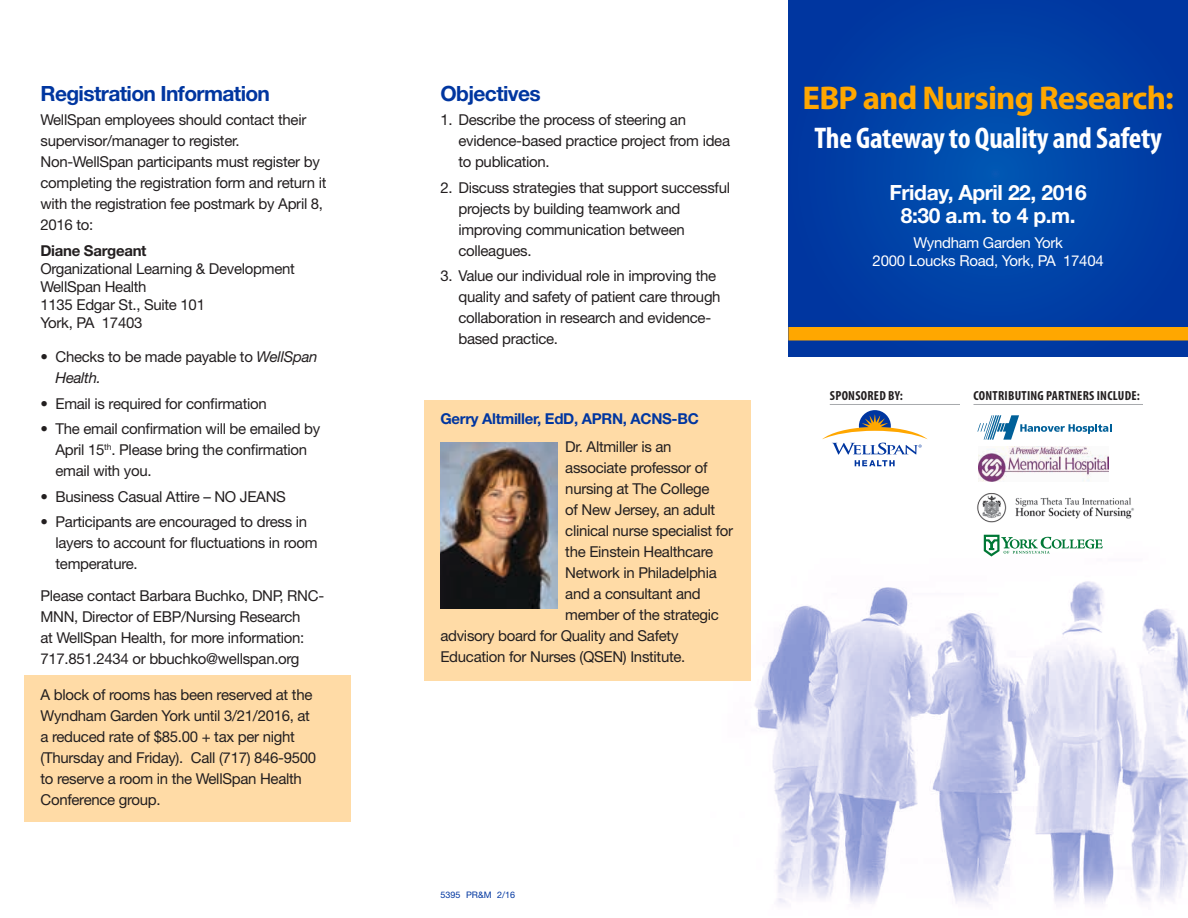
<style>
.page{position:relative;width:1188px;height:918px;background:#fff}
.page>*{position:absolute;margin:0;border:0;box-sizing:border-box;transform-origin:0 0}
.t1{font:700 33px "Myriad Pro";letter-spacing:-.025em;color:#ffa700}
.t2{font:700 condensed 30px "Myriad Pro";letter-spacing:-.01em;color:#fff}
.t3{font:700 21px/22.5px "Helvetica Neue";letter-spacing:-.02em;color:#fff;text-align:center}
.t4{font:700 21px "Helvetica Neue";letter-spacing:-.03em;color:#0036a0}
.t5{font:15px/21px "Helvetica Neue";letter-spacing:-.02em;color:#231f20}
.t6{font:15px/18px "Helvetica Neue";letter-spacing:-.02em;color:#fff;text-align:center}
.t7{font:700 15px "Helvetica Neue";letter-spacing:-.02em;color:#0036a0}
.t8{font:700 15px "Helvetica Neue";letter-spacing:-.02em;color:#231f20}
.t9{font:700 condensed 13.2px "Myriad Pro";letter-spacing:.02em;color:#231f20}
.t10{font:9px "Helvetica Neue";color:#0036a0}
.s1{font-style:italic}
</style>
<div class="page">
<img style="left:754px;top:534px;width:434px;height:371px">
<div style="left:424px;top:400px;width:327px;height:281px;background:#ffdba6"></div>
<img style="left:441px;top:442px;width:117px;height:166px">
<div style="left:24px;top:675px;width:327px;height:147px;background:#ffdba6"></div>
<svg style="left:788px;top:0;width:400px;height:357px;background:#003fa5"></svg>
<div style="left:788px;top:327px;width:400px;height:13px;background:#ffa700"></div>
<hr style="left:830px;top:404px;width:130px;height:1px;background:#a7a9ac">
<svg style="left:822px;top:410px;width:106px;height:56px"></svg>
<hr style="left:974px;top:404px;width:169px;height:1px;background:#a7a9ac">
<svg style="left:977px;top:415px;width:135px;height:25px"></svg>
<svg style="left:984px;top:535px;width:119px;height:21px"></svg>
<img style="left:977px;top:493px;width:157px;height:30px">
<img style="left:979px;top:446px;width:129px;height:35px">
<h3 class="t4" style="left:40px;top:81px;width:231px">Registration Information</h3>
<p class="t5" style="left:40px;top:109px;width:288px">WellSpan employees should contact their supervisor/manager to register.<br>Non-WellSpan participants must register by completing the registration form and return it with the registration fee postmark by April 8, 2016 to:</p>
<p class="t8" style="left:40px;top:241px;width:108px">Diane Sargeant</p>
<p class="t5" style="left:40px;top:259px;width:256px;line-height:18px">Organizational Learning &amp; Development<br>WellSpan Health<br>1135 Edgar St., Suite 101<br>York, PA 17403</p>
<p class="t5" style="left:56px;top:346px;width:264px;text-indent:-15px">• Checks to be made payable to <span class="s1">WellSpan<br>Health.</span></p>
<p class="t5" style="left:40px;top:392px;width:228px">• Email is required for confirmation</p>
<p class="t5" style="left:56px;top:418px;width:266px;text-indent:-15px">• The email confirmation will be emailed by<br>April 15<sup>th</sup>. Please bring the confirmation email with you.</p>
<p class="t5" style="left:41px;top:485px;width:247px">• Business Casual Attire – NO JEANS</p>
<p class="t5" style="left:56px;top:511px;width:264px;text-indent:-15px">• Participants are encouraged to dress in layers to account for fluctuations in room temperature.</p>
<p class="t5" style="left:41px;top:584px;width:285px">Please contact Barbara Buchko, DNP, RNC-MNN, Director of EBP/Nursing Research<br>at WellSpan Health, for more information:<br>717.851.2434 or bbuchko@wellspan.org</p>
<p class="t5" style="left:41px;top:683px;width:277px">A block of rooms has been reserved at the Wyndham Garden York until 3/21/2016, at a reduced rate of $85.00 + tax per night (Thursday and Friday). Call (717) 846-9500 to reserve a room in the WellSpan Health Conference group.</p>
<h3 class="t4" style="left:440px;top:81px;width:102px">Objectives</h3>
<p class="t5" style="left:458px;top:109px;width:273px;text-indent:-18px">1. Describe the process of steering an evidence-based practice project from idea to publication.</p>
<p class="t5" style="left:458px;top:176px;width:273px;text-indent:-18px">2. Discuss strategies that support successful projects by building teamwork and improving communication between colleagues.</p>
<p class="t5" style="left:458px;top:265px;width:264px;text-indent:-18px">3. Value our individual role in improving the quality and safety of patient care through collaboration in research and evidence&shy;based practice.</p>
<p class="t7" style="left:440px;top:409px;width:260px">Gerry Altmiller, EdD, APRN, ACNS-BC</p>
<p class="t5" style="left:565px;top:436px;width:108px">Dr. Altmiller is an</p>
<p class="t5" style="left:565px;top:457px;width:144px">associate professor of</p>
<p class="t5" style="left:565px;top:478px;width:146px">nursing at The College</p>
<p class="t5" style="left:565px;top:499px;width:152px">of New Jersey, an adult</p>
<p class="t5" style="left:565px;top:520px;width:169px">clinical nurse specialist for</p>
<p class="t5" style="left:565px;top:541px;width:149px">the Einstein Healthcare</p>
<p class="t5" style="left:565px;top:562px;width:153px">Network in Philadelphia</p>
<p class="t5" style="left:565px;top:583px;width:137px">and a consultant and</p>
<p class="t5" style="left:565px;top:604px;width:155px">member of the strategic</p>
<p class="t5" style="left:440px;top:625px;width:240px">advisory board for Quality and Safety</p>
<p class="t5" style="left:440px;top:646px;width:247px">Education for Nurses (QSEN) Institute.</p>
<h1 class="t1" style="left:803px;top:76px;width:373px">EBP and Nursing Research:</h1>
<h2 class="t2" style="left:815px;top:119px;width:349px">The Gateway to Quality and Safety</h2>
<h3 class="t3" style="left:890px;top:181px;width:199px">Friday, April 22, 2016<br>8:30 a.m. to 4 p.m.</h3>
<p class="t6" style="left:873px;top:234px;width:233px">Wyndham Garden York<br>2000 Loucks Road, York, PA 17404</p>
<p class="t9" style="left:830px;top:387px;width:75px">SPONSORED BY:</p>
<p class="t9" style="left:974px;top:387px;width:168px">CONTRIBUTING PARTNERS INCLUDE:</p>
<p class="t10" style="left:441px;top:890px;width:76px">5395 PR&amp;M 2/16</p>
</div>
